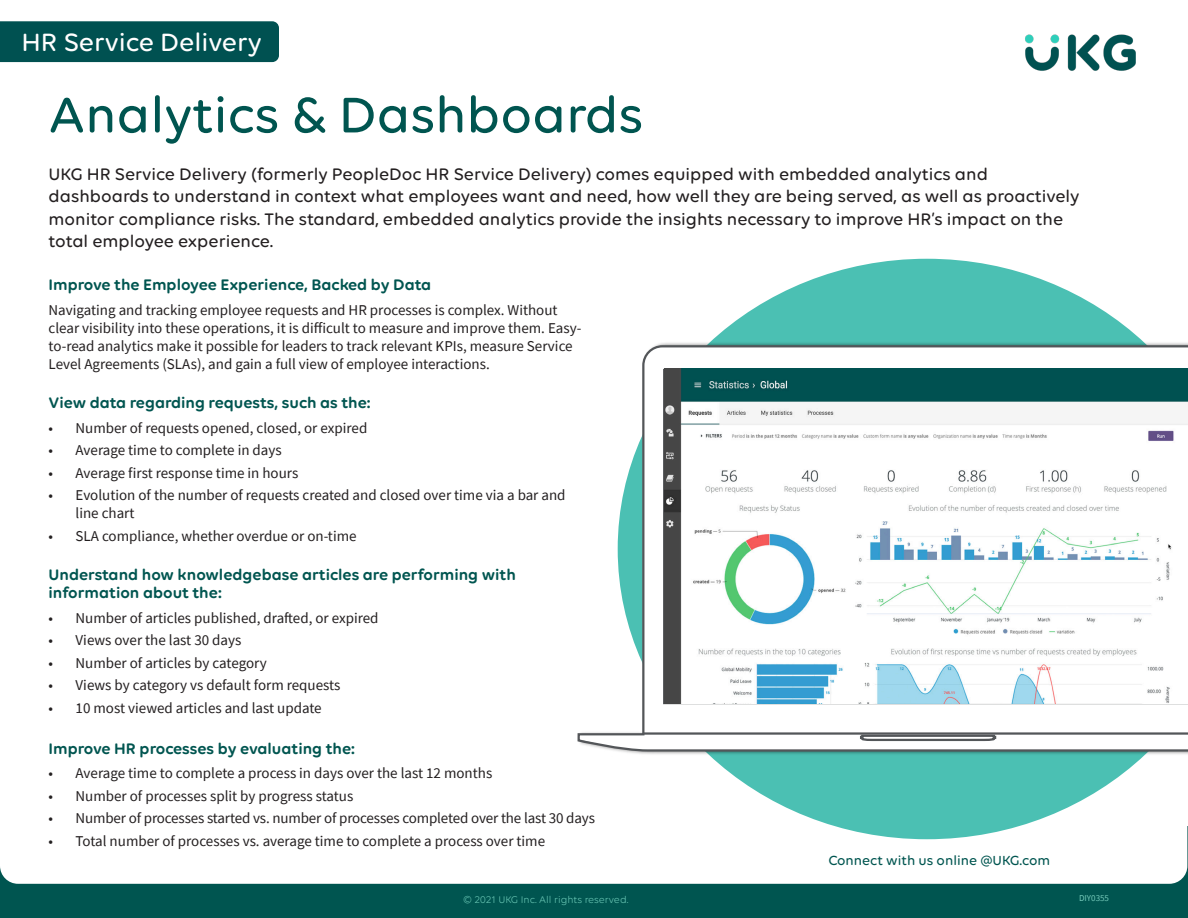
<style>
.page{position:relative;width:1188px;height:918px;background:#fff}
.page>*{position:absolute;margin:0;border:0;box-sizing:border-box;transform-origin:0 0}
.Main_headline{font:500 54px "Volte Rounded";color:#005550}
.Footnote{font:500 27px "Volte Rounded";color:#fff}
.Body_highlight_14_18{font:500 18px/22.5px "Volte Rounded";color:#231f20}
.Body_headline{font:600 16.5px/18px "Volte Rounded";color:#005550}
.Body_text_10_14{font:15px/18px "Source Sans Pro";color:#231f20}
.Call_to_action{font:500 14.25px "Volte Rounded";color:#005550}
.Bottom_Legend_Light{font:10.5px "Volte Rounded";color:#69c6b4}
.Footnote-2{font:9px "Source Sans Pro";color:#74c9b9}
</style>
<div class="page">
<div style="left:1px;top:826px;width:1187px;height:92px;background:#005550"></div>
<div style="left:0;top:826px;width:1187px;height:58px;background:#fff"></div>
<img style="left:1025px;top:34px;width:111px;height:37px">
<svg style="left:618px;top:259px;width:570px;height:580px;fill:#4bc0b3"></svg>
<svg style="left:577px;top:344px;width:611px;height:409px"></svg>
<hr style="left:643px;top:732px;width:545px;height:3px;background:#535659">
<img style="left:664px;top:368px;width:524px;height:335px">
<div style="left:0;top:21px;width:279px;height:41px;background:#005151"></div>
<p class="Footnote" style="left:21px;top:26px;width:242px">HR Service Delivery</p>
<p class="Main_headline" style="left:49px;top:83px;width:596px">Analytics &amp; Dashboards</p>
<p class="Body_highlight_14_18" style="left:49px;top:162px;width:1032px">UKG HR Service Delivery (formerly PeopleDoc HR Service Delivery) comes equipped with embedded analytics and dashboards to understand in context what employees want and need, how well they are being served, as well as proactively monitor compliance risks. The standard, embedded analytics provide the insights necessary to improve HR’s impact on the total employee experience.</p>
<p class="Body_headline" style="left:49px;top:275px;width:384px">Improve the Employee Experience, Backed by Data</p>
<p class="Body_text_10_14" style="left:49px;top:301px;width:534px">Navigating and tracking employee requests and HR processes is complex. Without clear visibility into these operations, it is difficult to measure and improve them. Easy&shy;to-read analytics make it possible for leaders to track relevant KPIs, measure Service Level Agreements (SLAs), and gain a full view of employee interactions.</p>
<p class="Body_headline" style="left:49px;top:393px;width:324px">View data regarding requests, such as the:</p>
<p class="Body_text_10_14" style="left:49px;top:419px;width:320px">• Number of requests opened, closed, or expired</p>
<p class="Body_text_10_14" style="left:49px;top:441px;width:235px">• Average time to complete in days</p>
<p class="Body_text_10_14" style="left:49px;top:464px;width:251px">• Average first response time in hours</p>
<p class="Body_text_10_14" style="left:76px;top:486px;width:492px;text-indent:-27px">• Evolution of the number of requests created and closed over time via a bar and line chart</p>
<p class="Body_text_10_14" style="left:49px;top:527px;width:310px">• SLA compliance, whether overdue or on-time</p>
<p class="Body_headline" style="left:49px;top:565px;width:469px">Understand how knowledgebase articles are performing with information about the:</p>
<p class="Body_text_10_14" style="left:49px;top:609px;width:332px">• Number of articles published, drafted, or expired</p>
<p class="Body_text_10_14" style="left:49px;top:631px;width:194px">• Views over the last 30 days</p>
<p class="Body_text_10_14" style="left:49px;top:654px;width:220px">• Number of articles by category</p>
<p class="Body_text_10_14" style="left:49px;top:676px;width:293px">• Views by category vs default form requests</p>
<p class="Body_text_10_14" style="left:49px;top:699px;width:275px">• 10 most viewed articles and last update</p>
<p class="Body_headline" style="left:49px;top:739px;width:308px">Improve HR processes by evaluating the:</p>
<p class="Body_text_10_14" style="left:49px;top:764px;width:445px">• Average time to complete a process in days over the last 12 months</p>
<p class="Body_text_10_14" style="left:49px;top:787px;width:306px">• Number of processes split by progress status</p>
<p class="Body_text_10_14" style="left:49px;top:809px;width:548px">• Number of processes started vs. number of processes completed over the last 30 days</p>
<p class="Body_text_10_14" style="left:49px;top:832px;width:498px">• Total number of processes vs. average time to complete a process over time</p>
<p class="Call_to_action" style="left:828px;top:852px;width:223px">Connect with us online @UKG.com</p>
<p class="Bottom_Legend_Light" style="left:463px;top:894px;width:167px">© 2021 UKG Inc. All rights reserved.</p>
<p class="Footnote-2" style="left:1079px;top:892px;width:32px">DIY0355</p>
</div>
